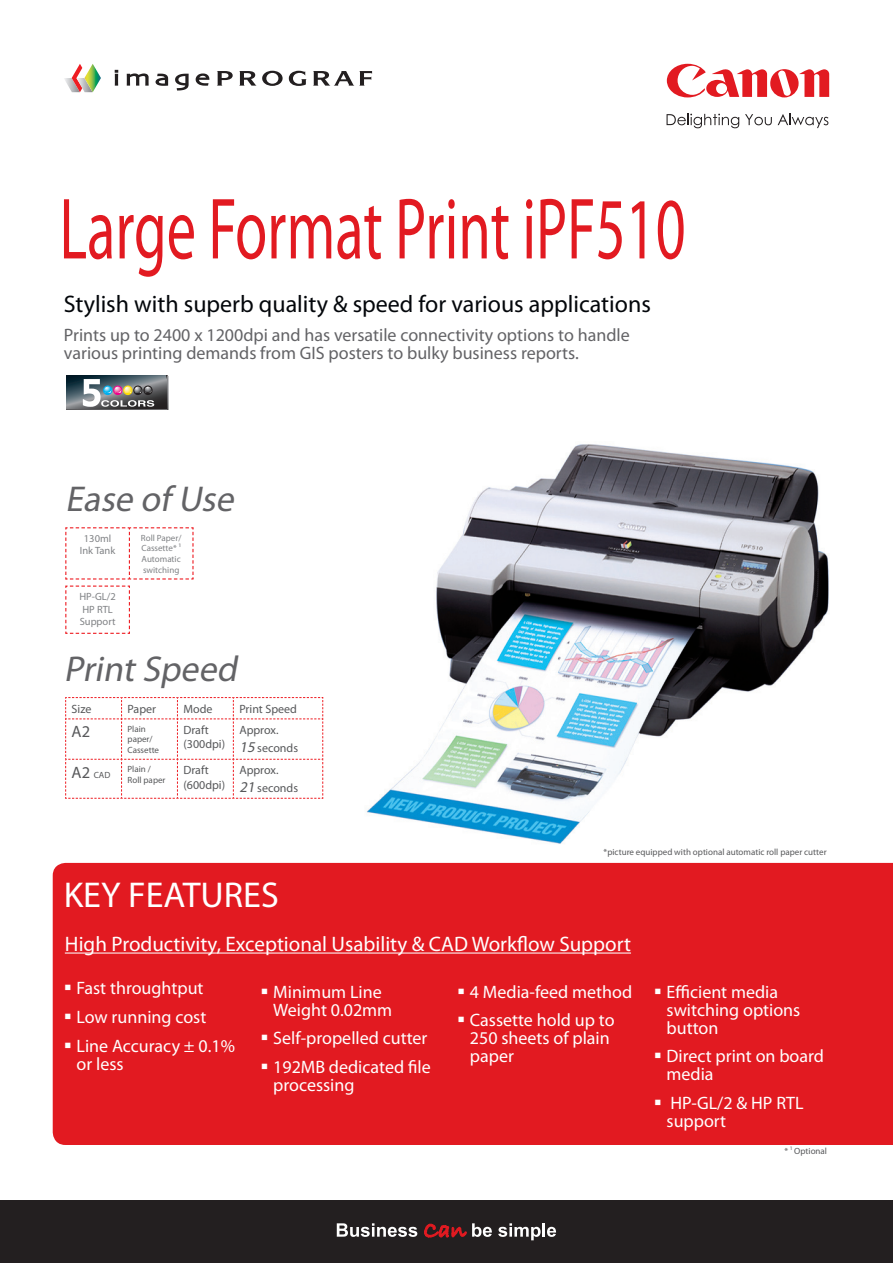
<style>
.page{position:relative;width:893px;height:1263px;background:#fff}
.page>*{position:absolute;margin:0;border:0;box-sizing:border-box;transform-origin:0 0}
.t1{font:87.75px "Myriad Pro";color:#e21a21;scale:.67 1}
.t2{font:italic 36px "Myriad Pro";color:#636366}
.t3{font:36px "Myriad Pro";color:#fff}
.t4{font:24px "Myriad Pro";color:#03060a}
.t5{font:21px "Myriad Pro";color:#fff}
.Bullets{font:18px/18px "Myriad Pro";color:#fff}
.t6{font:18px/18px "Myriad Pro";color:#636366}
._8pts_Helvetica_47_l{font:16.5px "Myriad Pro";color:#57585a}
._8pts_Helvetica_47_l-2{font:12px/14.4px "Myriad Pro";color:#57585a}
.t7{font:10.5px/12.6px "Myriad Pro";color:#808285;text-align:center}
._8pts_Helvetica_47_l-3{font:9px/10.8px "Myriad Pro";color:#57585a}
.t8{font:9px/10.8px "Myriad Pro";color:#808285;text-align:justify}
.s1{font-style:italic;font-size:15px}
.s2{font-size:16.5px}
.s3{color:#808285}
</style>
<div class="page">
<div style="left:53px;top:863px;width:840px;height:282px;background:#e21a21"></div>
<div style="left:0;top:1201px;width:893px;height:62px;background:#231f20"></div>
<svg style="left:337px;top:1223px;width:80px;height:14px"></svg>
<svg style="left:424px;top:1223px;width:68px;height:15px"></svg>
<svg style="left:498px;top:1223px;width:58px;height:17px"></svg>
<img style="left:323px;top:444px;width:506px;height:400px">
<img style="left:66px;top:375px;width:101px;height:35px">
<hr style="left:66px;top:410px;width:102px;height:1px;background:#a8a9ad">
<svg style="left:167px;top:375px;width:1px;height:35px"></svg>
<svg style="left:83px;top:379px;width:71px;height:28px"></svg>
<div style="left:143px;top:386px;width:10px;height:9px;border:1px solid #231f20;border-radius:50%"></div>
<svg style="left:217px;top:71px;width:16px;height:15px"></svg>
<svg style="left:239px;top:71px;width:44px;height:15px"></svg>
<svg style="left:289px;top:71px;width:18px;height:15px"></svg>
<svg style="left:313px;top:71px;width:59px;height:15px"></svg>
<svg style="left:115px;top:70px;width:3px;height:16px"></svg>
<svg style="left:127px;top:73px;width:22px;height:13px"></svg>
<svg style="left:156px;top:74px;width:12px;height:12px"></svg>
<svg style="left:175px;top:74px;width:14px;height:17px"></svg>
<svg style="left:196px;top:73px;width:13px;height:13px"></svg>
<img style="left:64px;top:78px;width:8px;height:14px">
<svg style="left:72px;top:64px;width:10px;height:28px"></svg>
<img style="left:77px;top:78px;width:7px;height:14px">
<img style="left:84px;top:64px;width:17px;height:28px">
<svg style="left:667px;top:64px;width:162px;height:33px"></svg>
<svg style="left:666px;top:114px;width:73px;height:14px"></svg>
<svg style="left:745px;top:114px;width:27px;height:11px"></svg>
<svg style="left:778px;top:114px;width:50px;height:14px"></svg>
<svg style="left:65px;top:527px;width:129px;height:107px"></svg>
<svg style="left:65px;top:697px;width:258px;height:102px"></svg>
<hr style="left:65px;top:952px;width:566px;height:1px;background:#fff">
<svg style="left:65px;top:985px;width:6px;height:5px"></svg>
<svg style="left:65px;top:1014px;width:6px;height:5px"></svg>
<svg style="left:65px;top:1042px;width:6px;height:6px"></svg>
<svg style="left:262px;top:988px;width:5px;height:6px"></svg>
<svg style="left:262px;top:1035px;width:5px;height:5px"></svg>
<svg style="left:262px;top:1064px;width:5px;height:5px"></svg>
<svg style="left:459px;top:988px;width:5px;height:6px"></svg>
<svg style="left:459px;top:1017px;width:5px;height:5px"></svg>
<svg style="left:655px;top:988px;width:5px;height:6px"></svg>
<svg style="left:655px;top:1053px;width:5px;height:5px"></svg>
<svg style="left:655px;top:1100px;width:5px;height:5px"></svg>
<p class="t1" style="left:60px;top:175px;width:936px">Large Format Print iPF510</p>
<p class="t4" style="left:64px;top:290px;width:589px">Stylish with superb quality &amp; speed for various applications</p>
<p class="t6" style="left:64px;top:326px;width:567px">Prints up to 2400 x 1200dpi and has versatile connectivity options to handle various printing demands from GIS posters to bulky business reports.</p>
<p class="t2" style="left:65px;top:476px;width:177px">Ease of Use</p>
<p class="t7" style="left:80px;top:532px;width:37px">130ml<br>Ink Tank</p>
<p class="t8" style="left:141px;top:532px;width:42px">Roll Paper/ Cassette* ¹<br>Automatic switching</p>
<p class="t7" style="left:79px;top:590px;width:38px;text-align:left">HP-GL/2<br>HP RTL<br>Support</p>
<p class="t2" style="left:64px;top:647px;width:182px">PrintSpeed</p>
<p class="_8pts_Helvetica_47_l-2" style="left:72px;top:701px;width:21px">Size</p>
<p class="_8pts_Helvetica_47_l-2" style="left:128px;top:701px;width:30px">Paper</p>
<p class="_8pts_Helvetica_47_l-2" style="left:183px;top:701px;width:31px">Mode</p>
<p class="_8pts_Helvetica_47_l-2" style="left:239px;top:701px;width:59px">Print Speed</p>
<p class="_8pts_Helvetica_47_l" style="left:72px;top:721px;width:20px">A2</p>
<p class="_8pts_Helvetica_47_l-3" style="left:128px;top:723px;width:33px">Plain paper/<br>Cassette</p>
<p class="_8pts_Helvetica_47_l-2" style="left:183px;top:722px;width:43px">Draft (300dpi)</p>
<p class="_8pts_Helvetica_47_l-2" style="left:239px;top:721px;width:60px;line-height:18px">Approx.<br><span class="s1">15</span> seconds</p>
<p class="_8pts_Helvetica_47_l-3" style="left:72px;top:769px;width:40px"><span class="s2">A2</span> CAD</p>
<p class="_8pts_Helvetica_47_l-3" style="left:128px;top:763px;width:40px">Plain /<br>Roll paper</p>
<p class="_8pts_Helvetica_47_l-2" style="left:183px;top:763px;width:43px">Draft (600dpi)</p>
<p class="_8pts_Helvetica_47_l-2" style="left:239px;top:761px;width:60px;line-height:18px">Approx.<br><span class="s1">21</span> seconds</p>
<p class="t3" style="left:64px;top:873px;width:216px">KEY FEATURES</p>
<p class="_8pts_Helvetica_47_l-3" style="left:604px;top:846px;width:224px">*picture equipped with optional automatic roll paper cutter</p>
<p class="t5" style="left:65px;top:931px;width:568px">High Productivity, Exceptional Usability &amp; CAD Workflow Support</p>
<p class="Bullets" style="left:77px;top:979px;width:129px">Fast throughtput</p>
<p class="Bullets" style="left:77px;top:1008px;width:131px">Low running cost</p>
<p class="Bullets" style="left:77px;top:1036px;width:160px">Line Accuracy ± 0.1% or less</p>
<p class="Bullets" style="left:273px;top:982px;width:121px">Minimum Line<br>Weight 0.02mm</p>
<p class="Bullets" style="left:273px;top:1029px;width:156px">Self-propelled cutter</p>
<p class="Bullets" style="left:273px;top:1058px;width:159px">192MB dedicated file processing</p>
<p class="Bullets" style="left:470px;top:982px;width:164px">4 Media-feed method</p>
<p class="Bullets" style="left:470px;top:1011px;width:146px">Cassette hold up to<br>250 sheets of plain paper</p>
<p class="Bullets" style="left:666px;top:982px;width:135px">Efficient media switching options button</p>
<p class="Bullets" style="left:667px;top:1047px;width:159px">Direct print on board media</p>
<p class="Bullets" style="left:667px;top:1094px;width:139px">HP-GL/2 &amp; HP RTL support</p>
<p class="_8pts_Helvetica_47_l-3" style="left:784px;top:1145px;width:44px">* <span class="s3">¹</span> Optional</p>
</div>
